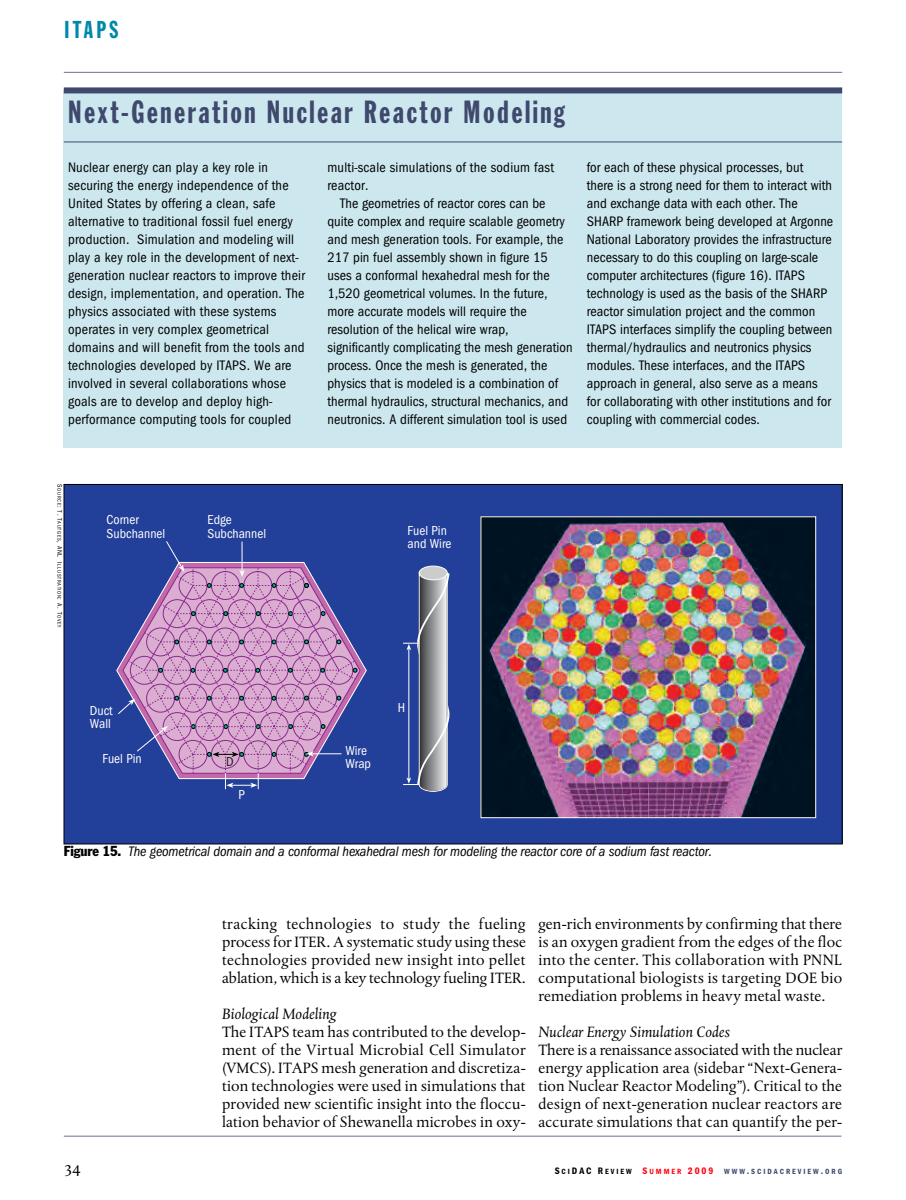
<style>
.page{position:relative;width:906px;height:1200px;background:#fff}
.page>*{position:absolute;margin:0;border:0;box-sizing:border-box;transform-origin:0 0}
.t1{font:31.5px "Franklin Gothic Extra Cond";letter-spacing:.08em;color:#3f486d}
.t2{font:24px "Franklin Gothic Extra Cond";letter-spacing:.15em;color:#0288a8}
.t3{font:16.5px "Albertina";color:#000}
.t4{font:15.75px/18px "Albertina";letter-spacing:.01em;color:#000;text-align:justify}
.t5{font:italic 15.75px "Albertina";letter-spacing:.01em;color:#000}
.t6{font:14.25px/18px "Franklin Got Cd Io P";letter-spacing:.005em;color:#000}
.t7{font:italic 14.25px "Franklin Got Cd Io P";letter-spacing:-.01em;color:#000}
.t8{font:13.5px/13.5px "Franklin Got Cd Io P Book+VRWVGZ";color:#fff}
.t9{font:13.5px "Franklin Got Cd Io P Book+VRWVGZ";color:#231f20}
.t10{font:600 7.8px "Franklin Got Cd Io P";letter-spacing:.25em;color:#3f486d}
.t11{font:5.4px "Franklin Got Cd Io P";letter-spacing:.125em;color:#000}
.s1{font-size:6.75px}
.s2{font-family:"Franklin Gothic";font-style:normal;font-stretch:condensed}
.s3{font-size:9.75px;color:#000}
.s4{color:#000}
.s5{font-size:9.75px;color:#ff000f}
.s6{color:#ff000f}
.s7{font-size:9.75px}
</style>
<div class="page">
<hr style="left:64px;top:72px;width:778px;height:1px;background:#6e7192">
<hr style="left:64px;top:1135px;width:777px;height:1px;background:#6e7192">
<div style="left:64px;top:91px;width:778px;height:357px;background:#cce7ee"></div>
<hr style="left:64px;top:142px;width:778px;height:1px;background:#3f486d">
<div style="left:64px;top:87px;width:778px;height:6px;background:#3f486d"></div>
<div style="left:64px;top:484px;width:778px;height:359px;background:#223f99"></div>
<svg style="left:117px;top:541px;width:240px;height:248px"></svg>
<svg style="left:403px;top:565px;width:47px;height:227px"></svg>
<hr style="left:408px;top:648px;width:1px;height:130px;background:#fff">
<img style="left:482px;top:518px;width:332px;height:297px">
<h2 class="t2" style="left:64px;top:21px;width:55px">ITAPS</h2>
<h1 class="t1" style="left:68px;top:101px;width:498px">Next-Generation Nuclear Reactor Modeling</h1>
<p class="t6" style="left:68px;top:158px;width:238px">Nuclear energy can play a key role in securing the energy independence of the United States by offering a clean, safe alternative to traditional fossil fuel energy production. Simulation and modeling will play a key role in the development of next&shy;generation nuclear reactors to improve their design, implementation, and operation. The physics associated with these systems operates in very complex geometrical domains and will benefit from the tools and technologies developed by ITAPS. We are involved in several collaborations whose goals are to develop and deploy high&shy;performance computing tools for coupled</p>
<p class="t6" style="left:327px;top:158px;width:228px">multi-scale simulations of the sodium fast reactor.</p>
<p class="t6" style="left:327px;top:194px;width:247px;text-indent:13px">The geometries of reactor cores can be quite complex and require scalable geometry and mesh generation tools. For example, the 217 pin fuel assembly shown in figure 15 uses a conformal hexahedral mesh for the 1,520 geometrical volumes. In the future, more accurate models will require the resolution of the helical wire wrap, significantly complicating the mesh generation process. Once the mesh is generated, the physics that is modeled is a combination of thermal hydraulics, structural mechanics, and neutronics. A different simulation tool is used</p>
<p class="t6" style="left:587px;top:158px;width:248px">for each of these physical processes, but there is a strong need for them to interact with and exchange data with each other. The SHARP framework being developed at Argonne National Laboratory provides the infrastructure necessary to do this coupling on large-scale computer architectures (figure 16). ITAPS technology is used as the basis of the SHARP reactor simulation project and the common ITAPS interfaces simplify the coupling between thermal/hydraulics and neutronics physics modules. These interfaces, and the ITAPS approach in general, also serve as a means for collaborating with other institutions and for coupling with commercial codes.</p>
<p class="t11" style="left:62px;top:484px;width:144px;rotate:90deg"><span class="s1">S</span>OURCE<span class="s1">: T. T</span>AUTGES<span class="s1">, ANL I</span>LLUSTRATION<span class="s1">: A. T</span>OVEY</p>
<p class="t8" style="left:107px;top:512px;width:60px">Corner<br>Subchannel</p>
<p class="t8" style="left:207px;top:512px;width:60px">Edge<br>Subchannel</p>
<p class="t8" style="left:408px;top:523px;width:45px">Fuel Pin and Wire</p>
<p class="t8" style="left:90px;top:703px;width:24px">Duct<br>Wall</p>
<p class="t8" style="left:103px;top:751px;width:41px">Fuel Pin</p>
<p class="t8" style="left:345px;top:743px;width:27px">Wire<br>Wrap</p>
<p class="t8" style="left:238px;top:787px;width:8px">P</p>
<p class="t9" style="left:226px;top:753px;width:9px">D</p>
<p class="t8" style="left:398px;top:700px;width:9px">H</p>
<p class="t7" style="left:64px;top:843px;width:649px"><span class="s2">Figure 15.</span> The geometrical domain and a conformal hexahedral mesh for modeling the reactor core of a sodium fast reactor.</p>
<p class="t4" style="left:222px;top:915px;width:305px">tracking technologies to study the fueling process for ITER. A systematic study using these technologies provided new insight into pellet ablation, which is a key technology fueling ITER.</p>
<p class="t5" style="left:222px;top:1006px;width:116px">Biological Modeling</p>
<p class="t4" style="left:222px;top:1023px;width:305px">The ITAPS team has contributed to the develop&shy;ment of the Virtual Microbial Cell Simulator (VMCS). ITAPS mesh generation and discretiza&shy;tion technologies were used in simulations that provided new scientific insight into the floccu&shy;lation behavior of Shewanella microbes in oxy-</p>
<p class="t4" style="left:538px;top:915px;width:305px">gen-rich environments by confirming that there is an oxygen gradient from the edges of the floc into the center. This collaboration with PNNL computational biologists is targeting DOE bio remediation problems in heavy metal waste.</p>
<p class="t5" style="left:538px;top:1024px;width:193px">Nuclear Energy Simulation Codes</p>
<p class="t4" style="left:538px;top:1041px;width:305px">There is a renaissance associated with the nuclear energy application area (sidebar “Next-Genera&shy;tion Nuclear Reactor Modeling”). Critical to the design of next-generation nuclear reactors are accurate simulations that can quantify the per-</p>
<p class="t3" style="left:64px;top:1163px;width:18px">34</p>
<p class="t10" style="left:554px;top:1166px;width:289px"><span class="s3">S</span><span class="s4">CI</span><span class="s3">DAC R</span><span class="s4">EVIEW</span> <span class="s5">S</span><span class="s6">UMMER</span> <span class="s5">2009</span> WWW<span class="s7">.</span>SCIDACREVIEW<span class="s7">.</span>ORG</p>
</div>
